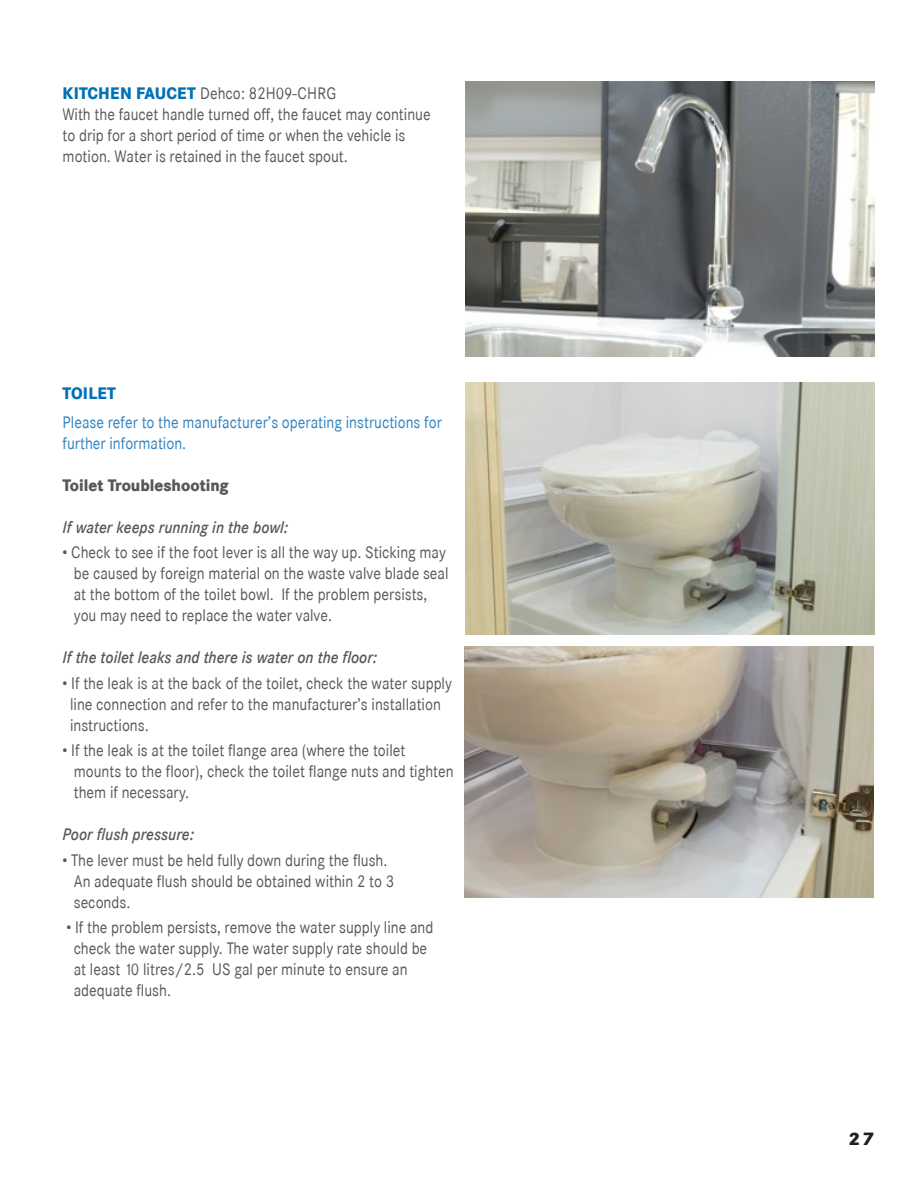
<style>
.page{position:relative;width:918px;height:1188px;background:#fff}
.page>*{position:absolute;margin:0;border:0;box-sizing:border-box;transform-origin:0 0}
.t1{font:800 18px "Corporate SBQ";color:#231f20}
.Indented_H2{font:16.5px/21px "Corporate SBQ";color:#57585a;scale:.9 1}
.Indented_H2-2{font:italic 500 16.5px "Corporate SBQ";color:#57585a;scale:.9 1}
.Indented_H2-3{font:16.5px/21px "Corporate SBQ";color:#2f83c1;scale:.9 1}
.Indented_H2-4{font:800 16.5px "Corporate SBQ";color:#57585a;scale:.9 1}
.Indented_H2-5{font:800 16.5px "Corporate SBQ";letter-spacing:.01em;color:#0071b5;scale:.9 1}
.s1{font-weight:800;color:#0071b5}
</style>
<div class="page">
<img style="left:466px;top:81px;width:409px;height:275px">
<img style="left:466px;top:383px;width:409px;height:251px">
<img style="left:464px;top:646px;width:409px;height:252px">
<p class="Indented_H2" style="left:63px;top:83px;width:305px"><span class="s1">KITCHEN FAUCET</span> Dehco: 82H09-CHRG</p>
<p class="Indented_H2" style="left:63px;top:104px;width:410px">With the faucet handle turned off, the faucet may continue</p>
<p class="Indented_H2" style="left:63px;top:125px;width:383px">to drip for a short period of time or when the vehicle is motion. Water is retained in the faucet spout.</p>
<p class="Indented_H2-5" style="left:63px;top:383px;width:61px">TOILET</p>
<p class="Indented_H2-3" style="left:63px;top:412px;width:423px">Please refer to the manufacturer’s operating instructions for further information.</p>
<p class="Indented_H2-4" style="left:63px;top:474px;width:186px">Toilet Troubleshooting</p>
<p class="Indented_H2-2" style="left:63px;top:517px;width:252px">If water keeps running in the bowl:</p>
<p class="Indented_H2" style="left:74px;top:542px;width:418px;text-indent:-11px">• Check to see if the foot lever is all the way up. Sticking may be caused by foreign material on the waste valve blade seal at the bottom of the toilet bowl. If the problem persists, you may need to replace the water valve.</p>
<p class="Indented_H2-2" style="left:63px;top:647px;width:351px">If the toilet leaks and there is water on the floor:</p>
<p class="Indented_H2" style="left:70px;top:673px;width:426px;text-indent:-7px">• If the leak is at the back of the toilet, check the water supply line connection and refer to the manufacturer’s installation instructions.</p>
<p class="Indented_H2" style="left:63px;top:740px;width:382px">• If the leak is at the toilet flange area (where the toilet</p>
<p class="Indented_H2" style="left:74px;top:761px;width:424px">mounts to the floor), check the toilet flange nuts and tighten them if necessary.</p>
<p class="Indented_H2-2" style="left:63px;top:824px;width:147px">Poor flush pressure:</p>
<p class="Indented_H2" style="left:63px;top:850px;width:363px">• The lever must be held fully down during the flush.</p>
<p class="Indented_H2" style="left:74px;top:871px;width:358px">An adequate flush should be obtained within 2 to 3 seconds.</p>
<p class="Indented_H2" style="left:74px;top:917px;width:401px;text-indent:-7px">• If the problem persists, remove the water supply line and check the water supply. The water supply rate should be at least 10 litres/2.5 US gal per minute to ensure an adequate flush.</p>
<p class="t1" style="left:848px;top:1127px;width:27px">27</p>
</div>
